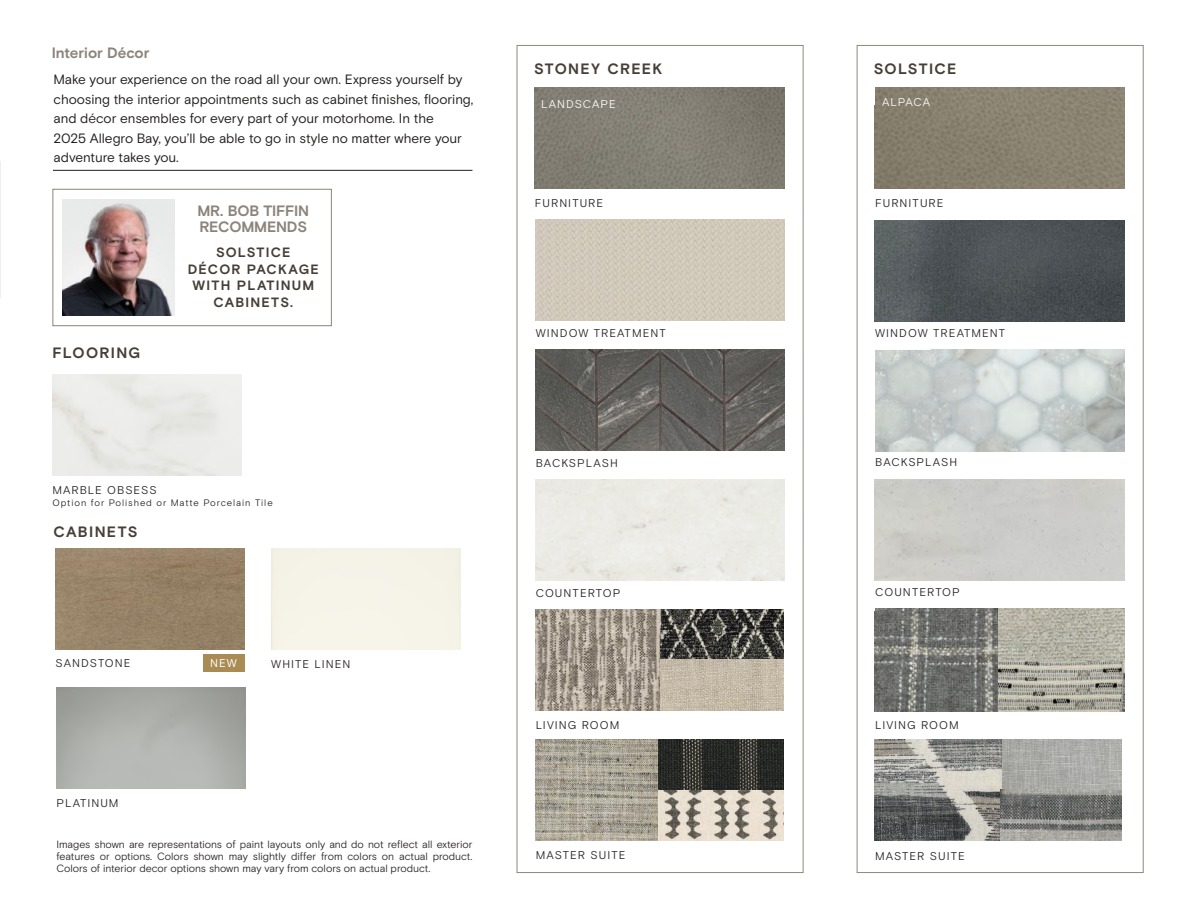
<style>
.page{position:relative;width:1188px;height:918px;background:#fff}
.page>*{position:absolute;margin:0;border:0;box-sizing:border-box;transform-origin:0 0}
.t1{font:700 15px/16.5px "Basis Grotesque Pro";letter-spacing:-.01em;color:#8c847b}
.t2{font:700 15px "Basis Grotesque Pro";letter-spacing:.085em;color:#463e37}
.t3{font:13.5px/19.5px "Basis Grotesque Pro";letter-spacing:-.01em;color:#241f1f}
.t4{font:700 13.5px/16.5px "Basis Grotesque Pro";letter-spacing:.085em;color:#463e37;text-align:center}
.t5{font:11.25px "Basis Grotesque Pro Off White";letter-spacing:.09em;color:#241f1f}
.t6{font:11.25px "Basis Grotesque Pro Off White";letter-spacing:.09em;color:#fff}
.t7{font:11.25px "Basis Grotesque Pro";color:#fff}
.t8{font:10.5px/12px "Basis Grotesque Pro Off White";letter-spacing:-.01em;color:#241f1f;text-align:justify}
.t9{font:9.3px "Basis Grotesque Pro Off White";letter-spacing:.1em;color:#241f1f}
.s1{font-family:"Basis Grotesque Pro Off White"}
</style>
<div class="page">
<hr style="left:53px;top:170px;width:419px;height:1px;background:#241f1f">
<div style="left:857px;top:45px;width:287px;height:828px;background:#fff;border:1px solid #91877e"></div>
<div style="left:875px;top:480px;width:249px;height:101px;background:#ccccc9"></div>
<img style="left:875px;top:220px;width:249px;height:101px">
<img style="left:875px;top:609px;width:124px;height:102px">
<svg style="left:999px;top:609px;width:125px;height:53px;fill:#b5b3a6"></svg>
<svg style="left:999px;top:662px;width:125px;height:49px"></svg>
<img style="left:875px;top:350px;width:250px;height:101px">
<img style="left:1001px;top:739px;width:121px;height:51px">
<svg style="left:875px;top:739px;width:126px;height:102px"></svg>
<svg style="left:1000px;top:790px;width:122px;height:51px"></svg>
<svg style="left:517px;top:45px;width:287px;height:828px"></svg>
<img style="left:535px;top:739px;width:124px;height:102px">
<svg style="left:659px;top:790px;width:125px;height:51px;fill:#e7ded0"></svg>
<svg style="left:659px;top:739px;width:125px;height:51px;fill:#292a27"></svg>
<img style="left:535px;top:609px;width:125px;height:102px">
<svg style="left:660px;top:609px;width:124px;height:51px"></svg>
<svg style="left:660px;top:660px;width:124px;height:51px;fill:#c5baa8"></svg>
<img style="left:535px;top:219px;width:250px;height:101px">
<img style="left:536px;top:349px;width:249px;height:101px">
<img style="left:875px;top:88px;width:250px;height:101px">
<svg style="left:0;top:161px;width:1px;height:137px"></svg>
<img style="left:55px;top:548px;width:189px;height:101px">
<div style="left:203px;top:654px;width:41px;height:18px;background:#a88c53"></div>
<div style="left:52px;top:189px;width:280px;height:137px;border:1px solid #8c847b"></div>
<img style="left:62px;top:200px;width:113px;height:115px">
<img style="left:534px;top:88px;width:251px;height:101px">
<p class="t1" style="left:52px;top:45px;width:99px">Interior Décor</p>
<p class="t3" style="left:54px;top:70px;width:421px">Make your experience on the road all your own. Express yourself by choosing the interior appointments such as cabinet finishes, flooring, and d<span class="s1">é</span>cor ensembles for every part of your motorhome. In the<br>2025 Allegro Bay, you’ll be able to go in style no matter where your adventure takes you.</p>
<p class="t2" style="left:52px;top:344px;width:89px">FLOORING</p>
<p class="t1" style="left:197px;top:203px;width:113px">MR. BOB TIFFIN<br>RECOMMENDS</p>
<p class="t4" style="left:188px;top:245px;width:133px">SOLSTICE<br>DÉCOR PACKAGE<br>WITH PLATINUM<br>CABINETS.</p>
<p class="t5" style="left:52px;top:483px;width:106px">MARBLE OBSESS</p>
<p class="t9" style="left:52px;top:497px;width:222px">Option for Polished or Matte Porcelain Tile</p>
<p class="t2" style="left:54px;top:523px;width:86px">CABINETS</p>
<p class="t5" style="left:55px;top:656px;width:77px">SANDSTONE</p>
<p class="t5" style="left:271px;top:658px;width:81px">WHITE LINEN</p>
<p class="t7" style="left:210px;top:656px;width:28px">NEW</p>
<p class="t5" style="left:56px;top:796px;width:64px">PLATINUM</p>
<p class="t8" style="left:56px;top:838px;width:418px">Images shown are representations of paint layouts only and do not reflect all exterior features or options. Colors shown may slightly differ from colors on actual product.<br>Colors of interior decor options shown may vary from colors on actual product.</p>
<p class="t2" style="left:534px;top:60px;width:130px">STONEY CREEK</p>
<p class="t6" style="left:541px;top:97px;width:76px">LANDSCAPE</p>
<p class="t5" style="left:535px;top:196px;width:70px">FURNITURE</p>
<p class="t5" style="left:536px;top:326px;width:132px">WINDOW TREATMENT</p>
<p class="t5" style="left:536px;top:457px;width:84px">BACKSPLASH</p>
<p class="t5" style="left:536px;top:586px;width:86px">COUNTERTOP</p>
<p class="t5" style="left:536px;top:719px;width:85px">LIVING ROOM</p>
<p class="t5" style="left:536px;top:848px;width:91px">MASTER SUITE</p>
<p class="t2" style="left:874px;top:60px;width:84px">SOLSTICE</p>
<p class="t6" style="left:882px;top:95px;width:50px">ALPACA</p>
<p class="t5" style="left:875px;top:196px;width:70px">FURNITURE</p>
<p class="t5" style="left:875px;top:326px;width:132px">WINDOW TREATMENT</p>
<p class="t5" style="left:875px;top:456px;width:84px">BACKSPLASH</p>
<p class="t5" style="left:875px;top:586px;width:86px">COUNTERTOP</p>
<p class="t5" style="left:875px;top:719px;width:85px">LIVING ROOM</p>
<p class="t5" style="left:875px;top:849px;width:91px">MASTER SUITE</p>
</div>
